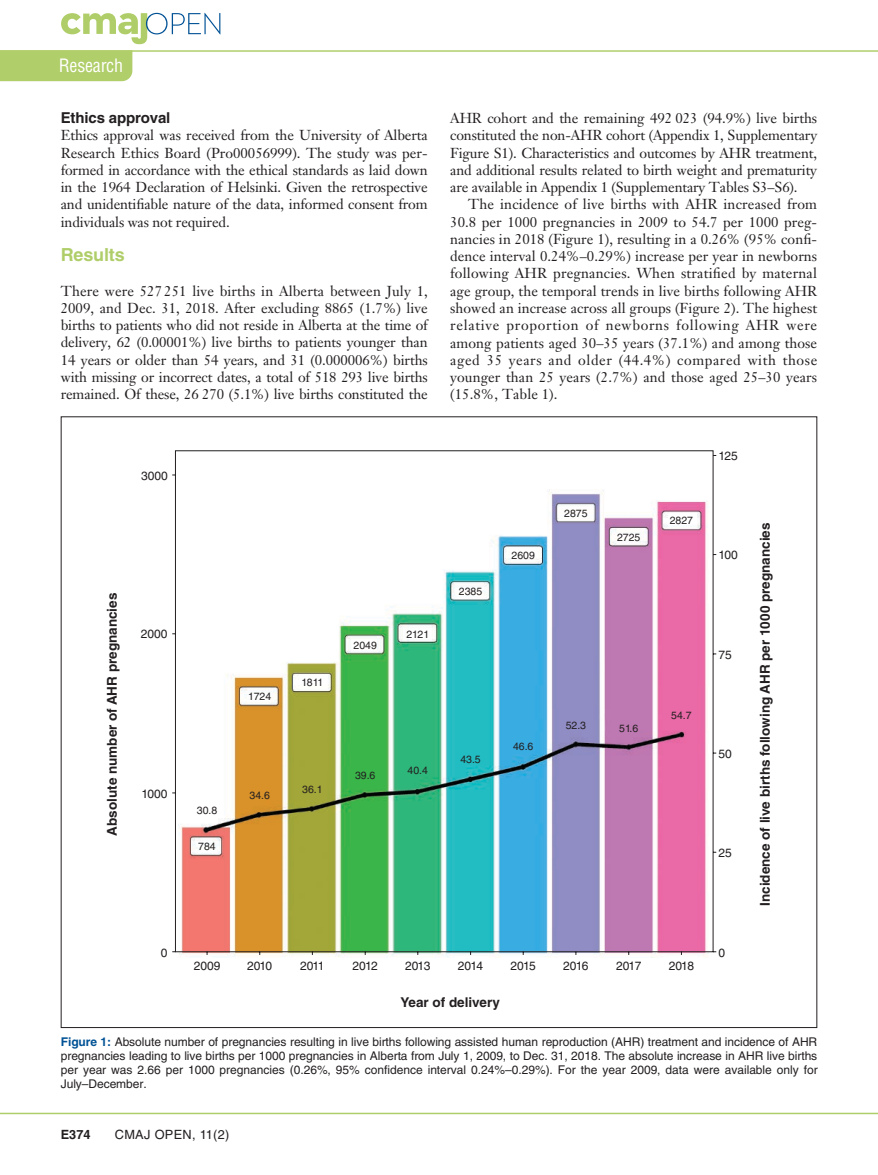
<style>
.page{position:relative;width:878px;height:1175px;background:#fff}
.page>*{position:absolute;margin:0;border:0;box-sizing:border-box;transform-origin:0 0}
.t1{font:condensed 18px "Helvetica LT Std";letter-spacing:-.01em;color:#fff}
.t2{font:700 18px "Helvetica LT Std";letter-spacing:-.01em;color:#afce69}
.t3{font:700 15px "Helvetica LT Std";letter-spacing:-.01em;color:#231f20}
.t4{font:14.25px/17.2px "Janson Text LT Std";letter-spacing:-.01em;color:#231f20;text-align:justify}
.t5{font:700 13.5px "Helvetica LT Std";color:#231f20}
.t6{font:12.75px "Helvetica LT Std";letter-spacing:.025em;color:#231f20}
.t7{font:700 12.75px "Helvetica LT Std";color:#231f20}
.t8{font:12px/14.2px "Helvetica LT Std";color:#231f20;text-align:justify}
.t9{font:10.5px "Helvetica LT Std";color:#231f20}
.s1{font-weight:700;color:#005295}
</style>
<div class="page">
<hr style="left:0;top:1112px;width:878px;height:2px;background:#afce69">
<svg style="left:61px;top:13px;width:159px;height:31px"></svg>
<hr style="left:0;top:50px;width:878px;height:2px;background:#afce69">
<div style="left:0;top:52px;width:132px;height:29px;background:#b0ce69"></div>
<svg style="left:172px;top:450px;width:545px;height:505px"></svg>
<p class="t1" style="left:59px;top:54px;width:66px">Research</p>
<p class="t3" style="left:61px;top:109px;width:111px">Ethics approval</p>
<p class="t4" style="left:61px;top:127px;width:368px">Ethics approval was received from the University of Alberta Research Ethics Board (Pro00056999). The study was per&shy;formed in accordance with the ethical standards as laid down in the 1964 Declaration of Helsinki. Given the retrospective and unidentifiable nature of the data, informed consent from individuals was not required.</p>
<p class="t2" style="left:61px;top:244px;width:65px">Results</p>
<p class="t4" style="left:61px;top:282px;width:368px">There were 527 251 live births in Alberta between July 1, 2009, and Dec. 31, 2018. After excluding 8865 (1.7%) live births to patients who did not reside in Alberta at the time of delivery, 62 (0.00001%) live births to patients younger than 14 years or older than 54 years, and 31 (0.000006%) births with missing or incorrect dates, a total of 518 293 live births remained. Of these, 26 270 (5.1%) live births constituted the</p>
<p class="t8" style="left:141px;top:468px;width:28px">3000</p>
<p class="t5" style="left:104px;top:835px;width:244px;rotate:-90deg">Absolute number of AHR pregnancies</p>
<p class="t8" style="left:141px;top:627px;width:28px">2000</p>
<p class="t8" style="left:141px;top:787px;width:28px">1000</p>
<p class="t9" style="left:197px;top:804px;width:22px">30.8</p>
<p class="t9" style="left:198px;top:839px;width:19px">784</p>
<p class="t9" style="left:248px;top:690px;width:24px">1724</p>
<p class="t9" style="left:301px;top:676px;width:23px">1811</p>
<p class="t9" style="left:249px;top:788px;width:22px">34.6</p>
<p class="t9" style="left:302px;top:783px;width:22px">36.1</p>
<p class="t9" style="left:353px;top:639px;width:25px">2049</p>
<p class="t9" style="left:406px;top:628px;width:24px">2121</p>
<p class="t9" style="left:355px;top:769px;width:22px">39.6</p>
<p class="t9" style="left:407px;top:764px;width:22px">40.4</p>
<p class="t4" style="left:450px;top:109px;width:368px">AHR cohort and the remaining 492 023 (94.9%) live births constituted the non-AHR cohort (Appendix 1, Supplementary Figure S1). Characteristics and outcomes by AHR treatment, and additional results related to birth weight and prematurity are available in Appendix 1 (Supplementary Tables S3–S6).</p>
<p class="t4" style="left:450px;top:196px;width:368px;text-indent:18px">The incidence of live births with AHR increased from 30.8 per 1000 pregnancies in 2009 to 54.7 per 1000 preg&shy;nancies in 2018 (Figure 1), resulting in a 0.26% (95% confi&shy;dence interval 0.24%–0.29%) increase per year in newborns following AHR pregnancies. When stratified by maternal age group, the temporal trends in live births following AHR showed an increase across all groups (Figure 2). The highest relative proportion of newborns following AHR were among patients aged 30–35 years (37.1%) and among those aged 35 years and older (44.4%) compared with those younger than 25 years (2.7%) and those aged 25–30 years (15.8%, Table 1).</p>
<p class="t9" style="left:459px;top:585px;width:25px">2385</p>
<p class="t9" style="left:511px;top:549px;width:25px">2609</p>
<p class="t9" style="left:460px;top:753px;width:22px">43.5</p>
<p class="t9" style="left:513px;top:740px;width:22px">46.6</p>
<p class="t9" style="left:564px;top:507px;width:25px">2875</p>
<p class="t9" style="left:617px;top:531px;width:25px">2725</p>
<p class="t9" style="left:565px;top:719px;width:22px">52.3</p>
<p class="t9" style="left:619px;top:722px;width:20px">51.6</p>
<p class="t9" style="left:669px;top:514px;width:25px">2827</p>
<p class="t9" style="left:671px;top:709px;width:22px">54.7</p>
<p class="t8" style="left:718px;top:448px;width:21px">125</p>
<p class="t8" style="left:718px;top:548px;width:21px">100</p>
<p class="t8" style="left:718px;top:647px;width:15px">75</p>
<p class="t8" style="left:718px;top:746px;width:15px">50</p>
<p class="t8" style="left:718px;top:845px;width:15px">25</p>
<p class="t5" style="left:756px;top:905px;width:385px;rotate:-90deg">Incidence of live births following AHR per 1000 pregnancies</p>
<p class="t8" style="left:161px;top:946px;width:8px">0</p>
<p class="t8" style="left:718px;top:946px;width:8px">0</p>
<p class="t8" style="left:194px;top:958px;width:28px">2009</p>
<p class="t8" style="left:247px;top:958px;width:27px">2010</p>
<p class="t8" style="left:300px;top:958px;width:26px">2011</p>
<p class="t8" style="left:352px;top:958px;width:27px">2012</p>
<p class="t8" style="left:405px;top:958px;width:27px">2013</p>
<p class="t8" style="left:458px;top:958px;width:27px">2014</p>
<p class="t8" style="left:510px;top:958px;width:27px">2015</p>
<p class="t8" style="left:563px;top:958px;width:27px">2016</p>
<p class="t8" style="left:616px;top:958px;width:27px">2017</p>
<p class="t8" style="left:668px;top:958px;width:27px">2018</p>
<p class="t5" style="left:400px;top:993px;width:101px">Year of delivery</p>
<p class="t8" style="left:61px;top:1034px;width:758px"><span class="s1">Figure 1:</span> Absolute number of pregnancies resulting in live births following assisted human reproduction (AHR) treatment and incidence of AHR pregnancies leading to live births per 1000 pregnancies in Alberta from July 1, 2009, to Dec. 31, 2018. The absolute increase in AHR live births per year was 2.66 per 1000 pregnancies (0.26%, 95% confidence interval 0.24%–0.29%). For the year 2009, data were available only for July–December.</p>
<p class="t7" style="left:61px;top:1126px;width:31px">E374</p>
<p class="t6" style="left:115px;top:1127px;width:116px">CMAJ OPEN, 11(2)</p>
</div>
